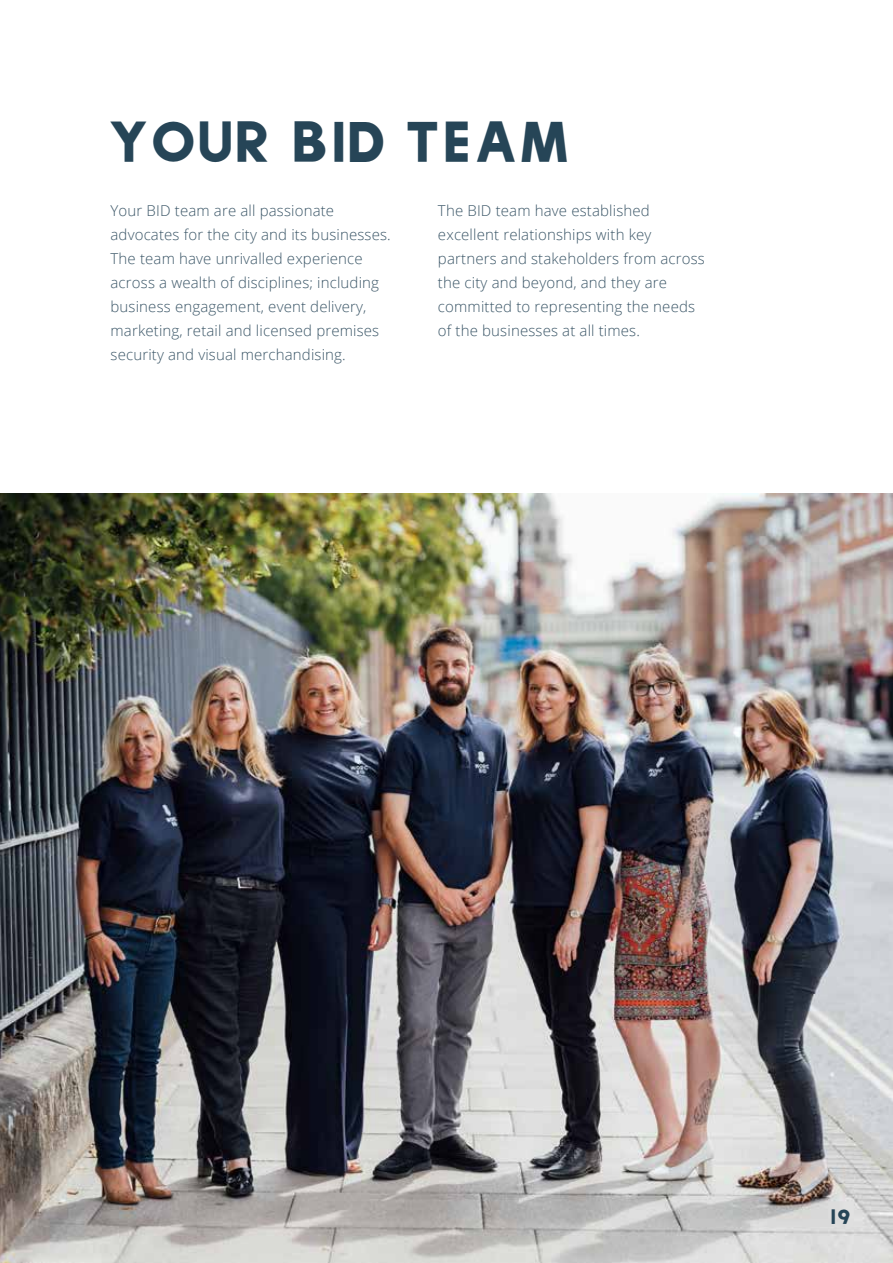
<style>
.page{position:relative;width:893px;height:1263px;background:#fff}
.page>*{position:absolute;margin:0;border:0;box-sizing:border-box;transform-origin:0 0}
.t1{font:45px "Daughter";letter-spacing:.05em;color:#264557}
.t2{font:16.5px "Daughter";color:#264557}
.t3{font:300 15px/24px "Open Sans";letter-spacing:.01em;color:#3c5768}
</style>
<div class="page">
<img style="left:0;top:493px;width:893px;height:770px">
<h1 class="t1" style="left:111px;top:117px;width:460px">YOUR BID TEAM</h1>
<p class="t3" style="left:111px;top:198px;width:282px">Your BID team are all passionate advocates for the city and its businesses.<br>The team have unrivalled experience across a wealth of disciplines; including business engagement, event delivery, marketing, retail and licensed premises security and visual merchandising.</p>
<p class="t3" style="left:438px;top:198px;width:268px">The BID team have established excellent relationships with key partners and stakeholders from across the city and beyond, and they are committed to representing the needs of the businesses at all times.</p>
<p class="t2" style="left:830px;top:1207px;width:22px">19</p>
</div>
